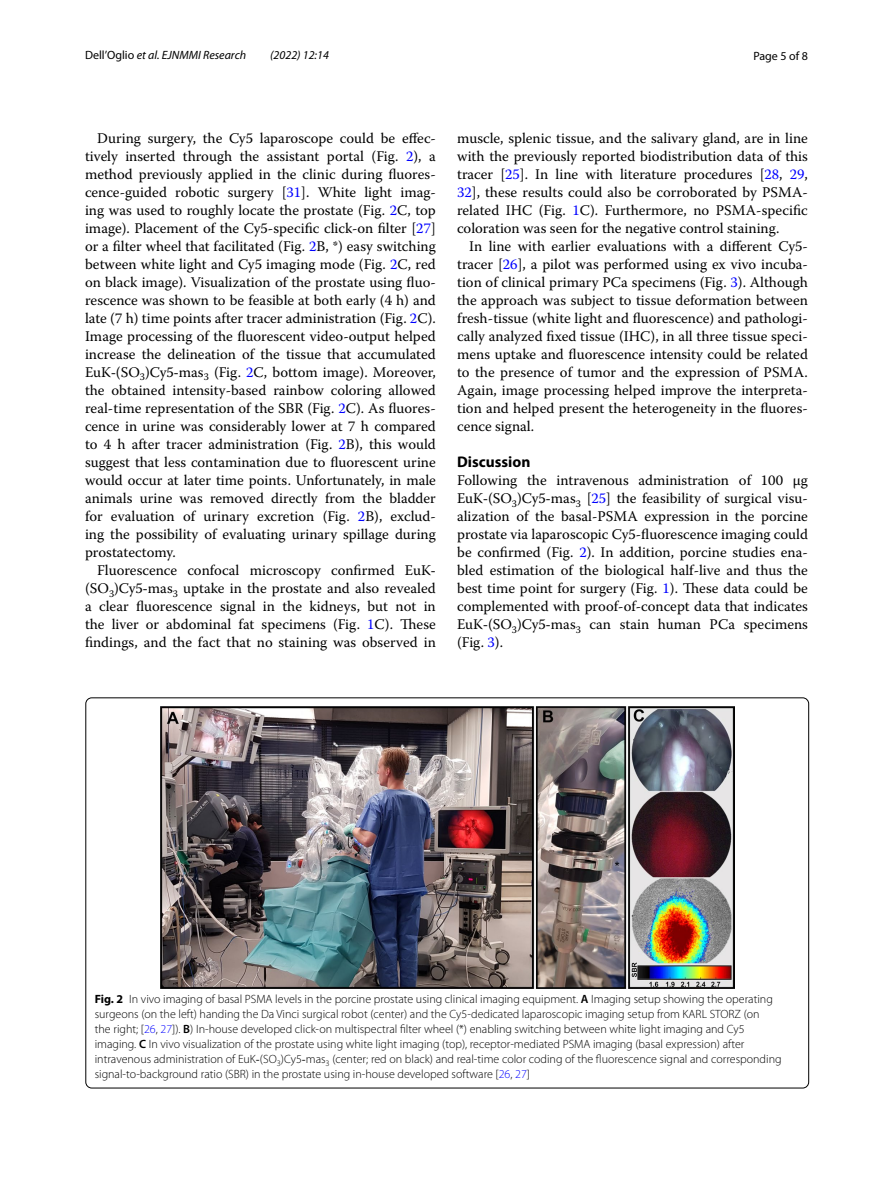
<style>
.page{position:relative;width:893px;height:1187px;background:#fff}
.page>*{position:absolute;margin:0;border:0;box-sizing:border-box;transform-origin:0 0}
.t1{font:700 15.45px "Myriad Pro";color:#000}
.t2{font:14.7px/18px "Warnock Pro";color:#000;text-align:justify}
.t3{font:300 12px/15px "Myriad Pro";color:#000}
.t4{font:italic 12px "Myriad Pro";color:#000}
.t5{font:12px "Myriad Pro";color:#000}
.s1{font-style:normal}
.s2{color:#00f}
.s3{font-family:"STIX Math"}
.s4{font-weight:700}
.s5{font-weight:600}
.s6{font-family:"STIX Math";font-weight:400}
</style>
<div class="page">
<img style="left:160px;top:706px;width:574px;height:282px">
<p class="t4" style="left:85px;top:48px;width:163px"><span class="s1">Dell’Oglio</span> et al. EJNMMI Research</p>
<p class="t4" style="left:270px;top:48px;width:60px">(2022) 12:14</p>
<p class="t5" style="left:753px;top:48px;width:56px">Page 5 of 8</p>
<p class="t2" style="left:85px;top:128px;width:352px;text-indent:12px">During surgery, the Cy5 laparoscope could be effec&shy;tively inserted through the assistant portal (Fig. <span class="s2">2</span>), a method previously applied in the clinic during fluores&shy;cence-guided robotic surgery [<span class="s2">31</span>]. White light imag&shy;ing was used to roughly locate the prostate (Fig. <span class="s2">2</span>C, top image). Placement of the Cy5-specific click-on filter [<span class="s2">27</span>] or a filter wheel that facilitated (Fig. <span class="s2">2</span>B, *) easy switching between white light and Cy5 imaging mode (Fig. <span class="s2">2</span>C, red on black image). Visualization of the prostate using fluo&shy;rescence was shown to be feasible at both early (4 h) and late (7 h) time points after tracer administration (Fig. <span class="s2">2</span>C).<br>Image processing of the fluorescent video-output helped increase the delineation of the tissue that accumulated EuK<span class="s3">‐</span>(SO<sub>3</sub>)Cy5<span class="s3">‐</span>mas<sub>3</sub> (Fig. <span class="s2">2</span>C, bottom image). Moreover, the obtained intensity-based rainbow coloring allowed real-time representation of the SBR (Fig. <span class="s2">2</span>C). As fluores&shy;cence in urine was considerably lower at 7 h compared to 4 h after tracer administration (Fig. <span class="s2">2</span>B), this would suggest that less contamination due to fluorescent urine would occur at later time points. Unfortunately, in male animals urine was removed directly from the bladder for evaluation of urinary excretion (Fig. <span class="s2">2</span>B), exclud&shy;ing the possibility of evaluating urinary spillage during prostatectomy.</p>
<p class="t2" style="left:85px;top:560px;width:352px;text-indent:12px">Fluorescence confocal microscopy confirmed EuK<span class="s3">‐ </span>(SO<sub>3</sub>)Cy5<span class="s3">‐</span>mas<sub>3</sub> uptake in the prostate and also revealed a clear fluorescence signal in the kidneys, but not in the liver or abdominal fat specimens (Fig. <span class="s2">1</span>C). These findings, and the fact that no staining was observed in</p>
<p class="t2" style="left:457px;top:128px;width:352px">muscle, splenic tissue, and the salivary gland, are in line with the previously reported biodistribution data of this tracer [<span class="s2">25</span>]. In line with literature procedures [<span class="s2">28</span>, <span class="s2">29</span>, <span class="s2">32</span>], these results could also be corroborated by PSMA&shy;related IHC (Fig. <span class="s2">1</span>C). Furthermore, no PSMA-specific coloration was seen for the negative control staining.</p>
<p class="t2" style="left:457px;top:236px;width:352px;text-indent:12px">In line with earlier evaluations with a different Cy5- tracer [<span class="s2">26</span>], a pilot was performed using ex vivo incuba&shy;tion of clinical primary PCa specimens (Fig. <span class="s2">3</span>). Although the approach was subject to tissue deformation between fresh-tissue (white light and fluorescence) and pathologi&shy;cally analyzed fixed tissue (IHC), in all three tissue speci&shy;mens uptake and fluorescence intensity could be related to the presence of tumor and the expression of PSMA.<br>Again, image processing helped improve the interpreta&shy;tion and helped present the heterogeneity in the fluores&shy;cence signal.</p>
<p class="t1" style="left:457px;top:451px;width:75px">Discussion</p>
<p class="t2" style="left:457px;top:470px;width:352px">Following the intravenous administration of 100 µg EuK<span class="s3">‐</span>(SO<sub>3</sub>)Cy5<span class="s3">‐</span>mas<sub>3</sub> [<span class="s2">25</span>] the feasibility of surgical visu&shy;alization of the basal-PSMA expression in the porcine prostate via laparoscopic Cy5-fluorescence imaging could be confirmed (Fig. <span class="s2">2</span>). In addition, porcine studies ena&shy;bled estimation of the biological half-live and thus the best time point for surgery (Fig. <span class="s2">1</span>). These data could be complemented with proof-of-concept data that indicates EuK<span class="s3">‐</span>(SO<sub>3</sub>)Cy5<span class="s3">‐</span>mas<sub>3</sub> can stain human PCa specimens (Fig. <span class="s2">3</span>).</p>
<p class="t3" style="left:95px;top:991px;width:688px"><span class="s4">Fig. 2</span> In vivo imaging of basal PSMA levels in the porcine prostate using clinical imaging equipment. <span class="s5">A</span> Imaging setup showing the operating surgeons (on the left) handing the Da Vinci surgical robot (center) and the Cy5-dedicated laparoscopic imaging setup from KARL STORZ (on<br>the right; [<span class="s2">26</span>, <span class="s2">27</span>]). <span class="s5">B</span>) In-house developed click-on multispectral filter wheel (*) enabling switching between white light imaging and Cy5 imaging. <span class="s5">C</span> In vivo visualization of the prostate using white light imaging (top), receptor-mediated PSMA imaging (basal expression) after intravenous administration of EuK<span class="s6">‐</span>(SO<sub>3</sub>)Cy5<span class="s6">‐</span>mas<sub>3</sub> (center; red on black) and real-time color coding of the fluorescence signal and corresponding signal-to-background ratio (SBR) in the prostate using in-house developed software [<span class="s2">26</span>, <span class="s2">27</span>]</p>
</div>
